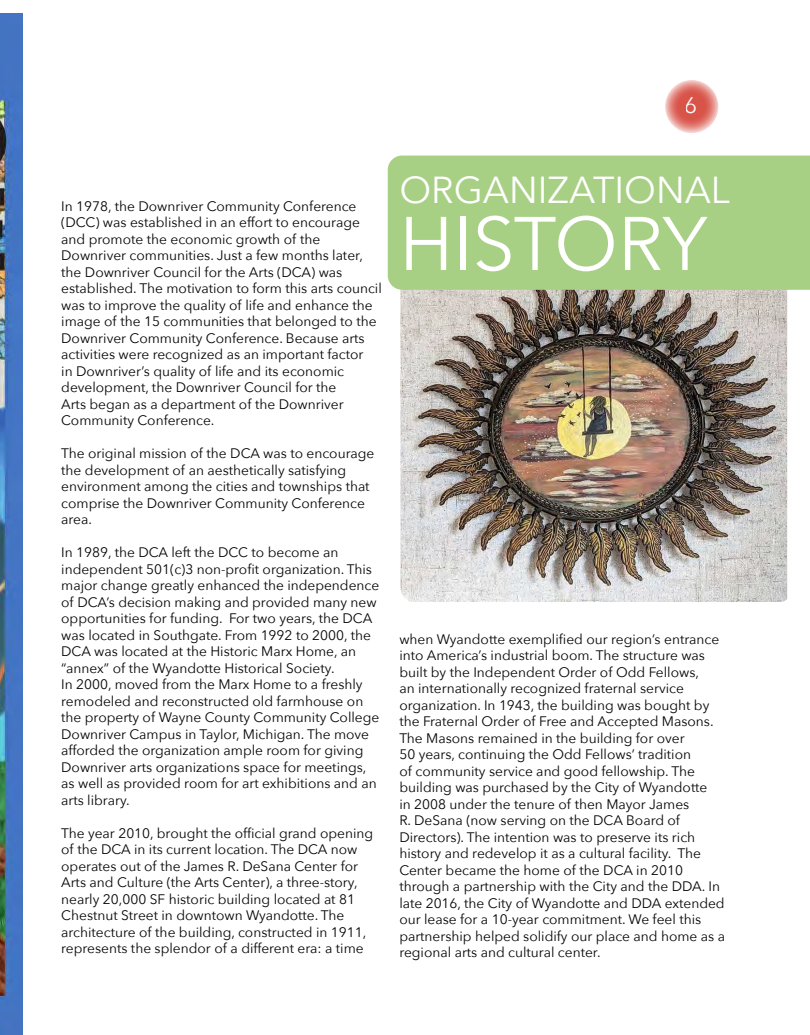
<style>
.page{position:relative;width:810px;height:1035px;background:#fff}
.page>*{position:absolute;margin:0;border:0;box-sizing:border-box;transform-origin:0 0}
.t1{font:75px "Avenir Next";letter-spacing:-.005em;color:#fff}
.t2{font:37.5px "Avenir Next";color:#fff}
.t3{font:22.5px "Avenir Next";color:#fff}
.t4{font:13.75px/16.5px "Avenir Next";color:#040503}
</style>
<div class="page">
<img style="left:400px;top:290px;width:387px;height:312px">
<img style="left:0;top:13px;width:22px;height:1022px">
<div style="left:388px;top:156px;width:422px;height:134px;background:#a8d085"></div>
<svg style="left:664px;top:79px;width:55px;height:55px;background:#e3857d"></svg>
<div style="left:664px;top:79px;width:56px;height:56px;border:1px solid #fff;border-radius:50%"></div>
<h3 class="t3" style="left:685px;top:86px;width:15px">6</h3>
<p class="t4" style="left:61px;top:197px;width:322px">In 1978, the Downriver Community Conference (DCC) was established in an effort to encourage and promote the economic growth of the Downriver communities. Just a few months later, the Downriver Council for the Arts (DCA) was established. The motivation to form this arts council was to improve the quality of life and enhance the image of the 15 communities that belonged to the Downriver Community Conference. Because arts activities were recognized as an important factor<br>in Downriver’s quality of life and its economic development, the Downriver Council for the<br>Arts began as a department of the Downriver Community Conference.</p>
<p class="t4" style="left:61px;top:445px;width:315px">The original mission of the DCA was to encourage the development of an aesthetically satisfying environment among the cities and townships that comprise the Downriver Community Conference area.</p>
<p class="t4" style="left:61px;top:544px;width:320px">In 1989, the DCA left the DCC to become an independent 501(c)3 non-profit organization. This major change greatly enhanced the independence of DCA’s decision making and provided many new opportunities for funding. For two years, the DCA was located in Southgate. From 1992 to 2000, the DCA was located at the Historic Marx Home, an “annex” of the Wyandotte Historical Society.</p>
<p class="t4" style="left:61px;top:676px;width:320px">In 2000, moved from the Marx Home to a freshly remodeled and reconstructed old farmhouse on the property of Wayne County Community College Downriver Campus in Taylor, Michigan. The move afforded the organization ample room for giving Downriver arts organizations space for meetings, as well as provided room for art exhibitions and an arts library.</p>
<p class="t4" style="left:61px;top:824px;width:314px">The year 2010, brought the official grand opening of the DCA in its current location. The DCA now operates out of the James R. DeSana Center for Arts and Culture (the Arts Center), a three-story, nearly 20,000 SF historic building located at 81<br>Chestnut Street in downtown Wyandotte. The architecture of the building, constructed in 1911, represents the splendor of a different era: a time</p>
<p class="t2" style="left:399px;top:158px;width:332px">ORGANIZATIONAL</p>
<p class="t1" style="left:399px;top:181px;width:310px">HISTORY</p>
<p class="t4" style="left:399px;top:630px;width:327px">when Wyandotte exemplified our region’s entrance into America’s industrial boom. The structure was built by the Independent Order of Odd Fellows,<br>an internationally recognized fraternal service organization. In 1943, the building was bought by the Fraternal Order of Free and Accepted Masons.<br>The Masons remained in the building for over<br>50 years, continuing the Odd Fellows’ tradition<br>of community service and good fellowship. The building was purchased by the City of Wyandotte<br>in 2008 under the tenure of then Mayor James<br>R. DeSana (now serving on the DCA Board of Directors). The intention was to preserve its rich history and redevelop it as a cultural facility. The Center became the home of the DCA in 2010 through a partnership with the City and the DDA. In late 2016, the City of Wyandotte and DDA extended our lease for a 10-year commitment. We feel this partnership helped solidify our place and home as a regional arts and cultural center.</p>
</div>
